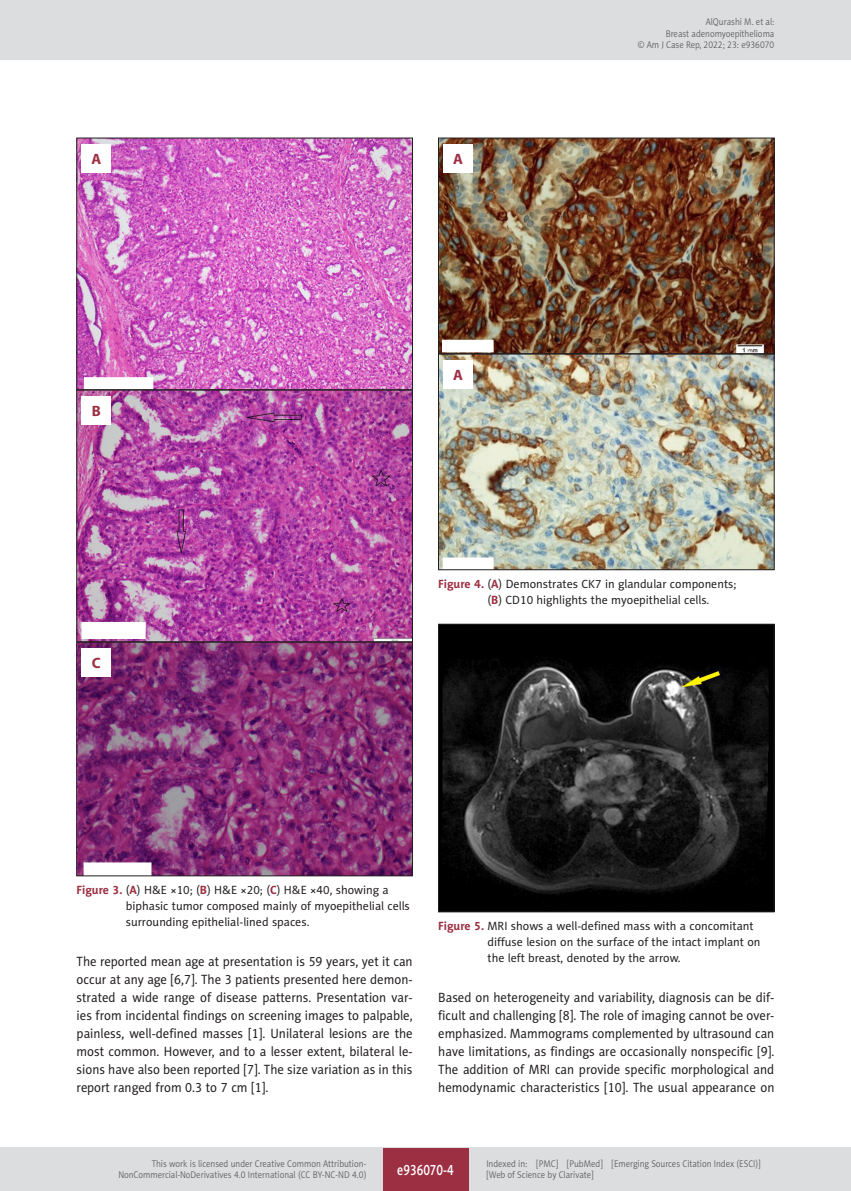
<style>
.page{position:relative;width:851px;height:1191px;background:#fff}
.page>*{position:absolute;margin:0;border:0;box-sizing:border-box;transform-origin:0 0}
.t1{font:15px "Naomi Sans EFN Medium";color:#fff;scale:.8 1}
.t2{font:700 15px "Myriad Pro";color:#9d2f42}
.AJCR_Body{font:13.5px/18px "Naomi Sans EFN";color:#231f20;text-align:justify;scale:.95 1}
.AJCR_Rycina_tytul{font:12px/15.8px "Naomi Sans EFN";color:#231f20}
.t3{font:9.75px/11.2px "Naomi Sans EFN Light";color:#57585a;text-align:right;scale:.9 1}
.s1{font-weight:700;color:#9d2f42}
</style>
<div class="page">
<img style="left:440px;top:140px;width:332px;height:428px">
<div style="left:438px;top:138px;width:336px;height:216px;border:1px solid #231f20"></div>
<div style="left:443px;top:144px;width:29px;height:28px;background:#fff"></div>
<img style="left:79px;top:140px;width:331px;height:734px">
<div style="left:82px;top:144px;width:29px;height:28px;background:#fff"></div>
<div style="left:77px;top:390px;width:335px;height:252px;border:1px solid #231f20"></div>
<div style="left:82px;top:396px;width:29px;height:28px;background:#fff"></div>
<div style="left:77px;top:642px;width:335px;height:234px;border:1px solid #231f20"></div>
<div style="left:82px;top:648px;width:29px;height:28px;background:#fff"></div>
<div style="left:438px;top:354px;width:336px;height:216px;border:1px solid #231f20"></div>
<div style="left:443px;top:360px;width:29px;height:28px;background:#fff"></div>
<img style="left:440px;top:626px;width:332px;height:284px">
<div style="left:438px;top:624px;width:336px;height:288px;border:1px solid #231f20"></div>
<div style="left:0;top:0;width:850px;height:60px;background:#dcdddf"></div>
<hr style="left:850px;top:0;width:1px;height:60px;background:#dcdddf">
<div style="left:0;top:1148px;width:850px;height:43px;background:#dcdddf"></div>
<div style="left:383px;top:1147px;width:85px;height:43px;background:#9d2f42"></div>
<p class="t2" style="left:91px;top:149px;width:11px">A</p>
<p class="t2" style="left:92px;top:401px;width:11px">B</p>
<p class="t2" style="left:92px;top:653px;width:10px">C</p>
<p class="t2" style="left:453px;top:149px;width:11px">A</p>
<p class="t2" style="left:453px;top:365px;width:11px">A</p>
<p class="t3" style="left:637px;top:16px;width:153px">AlQurashi M. et al:<br>Breast adenomyoepithelioma<br>© Am J Case Rep, 2022; 23: e936070</p>
<p class="AJCR_Rycina_tytul" style="left:487px;top:576px;width:250px;text-indent:-49px"><span class="s1">Figure 4.</span> (<span class="s1">A</span>) Demonstrates CK7 in glandular components; (<span class="s1">B</span>) CD10 highlights the myoepithelial cells.</p>
<p class="AJCR_Rycina_tytul" style="left:126px;top:882px;width:285px;text-indent:-49px"><span class="s1">Figure 3.</span> (<span class="s1">A</span>) H&amp;E ×10; (<span class="s1">B</span>) H&amp;E ×20; (<span class="s1">C</span>) H&amp;E ×40, showing a biphasic tumor composed mainly of myoepithelial cells surrounding epithelial-lined spaces.</p>
<p class="AJCR_Body" style="left:77px;top:952px;width:355px">The reported mean age at presentation is 59 years, yet it can occur at any age [6,7]. The 3 patients presented here demon&shy;strated a wide range of disease patterns. Presentation var&shy;ies from incidental findings on screening images to palpable, painless, well-defined masses [1]. Unilateral lesions are the most common. However, and to a lesser extent, bilateral le&shy;sions have also been reported [7]. The size variation as in this report ranged from 0.3 to 7 cm [1].</p>
<p class="AJCR_Rycina_tytul" style="left:487px;top:918px;width:274px;text-indent:-49px"><span class="s1">Figure 5.</span> MRI shows a well-defined mass with a concomitant diffuse lesion on the surface of the intact implant on the left breast, denoted by the arrow.</p>
<p class="AJCR_Body" style="left:438px;top:988px;width:355px">Based on heterogeneity and variability, diagnosis can be dif&shy;ficult and challenging [8]. The role of imaging cannot be over&shy;emphasized. Mammograms complemented by ultrasound can have limitations, as findings are occasionally nonspecific [9].<br>The addition of MRI can provide specific morphological and hemodynamic characteristics [10]. The usual appearance on</p>
<p class="t3" style="left:118px;top:1158px;width:277px">This work is licensed under Creative Common Attribution-<br>NonCommercial-NoDerivatives 4.0 International (CC BY-NC-ND 4.0)</p>
<p class="t1" style="left:397px;top:1160px;width:72px">e936070-4</p>
<p class="t3" style="left:486px;top:1158px;width:306px;text-align:left">Indexed in: [PMC] [PubMed] [Emerging Sources Citation Index (ESCI)] [Web of Science by Clarivate]</p>
</div>
